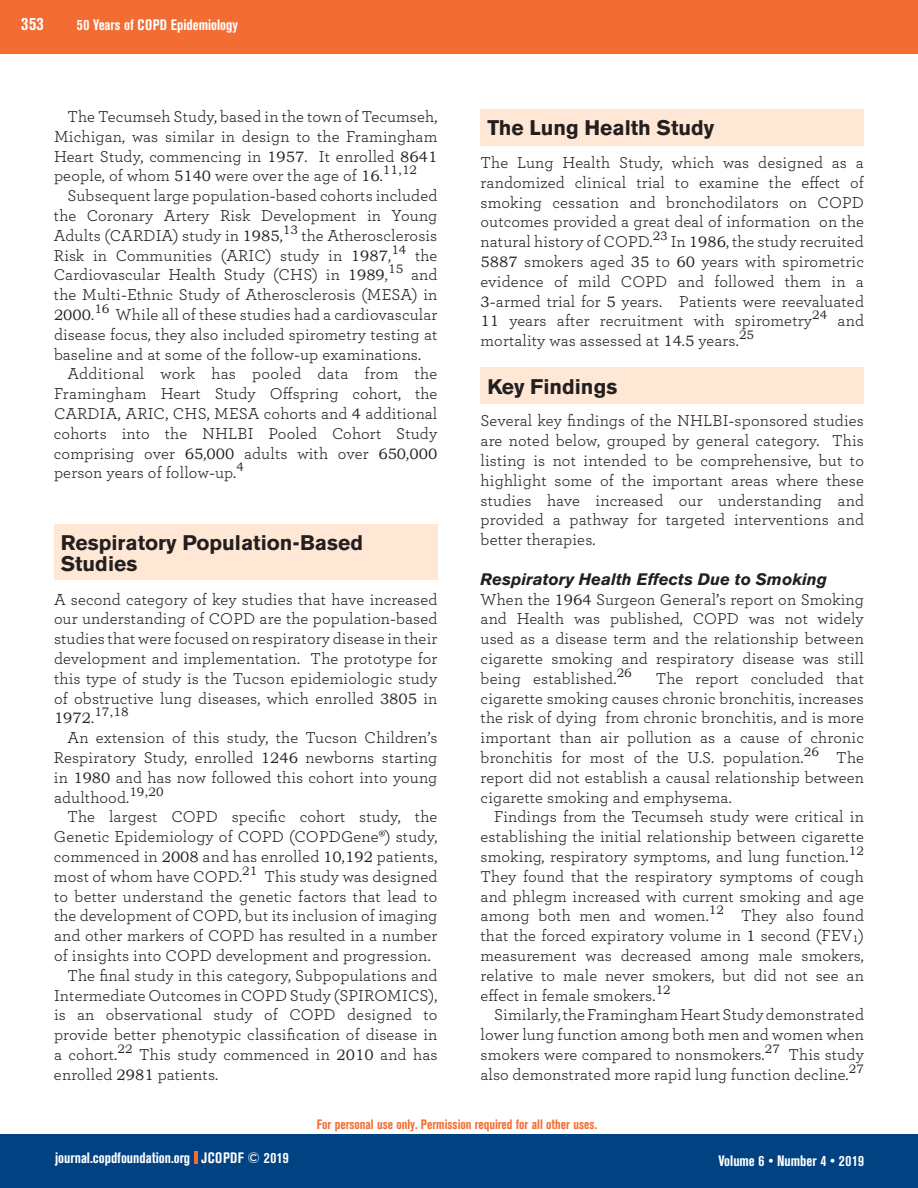
<style>
.page{position:relative;width:918px;height:1188px;background:#fff}
.page>*{position:absolute;margin:0;border:0;box-sizing:border-box;transform-origin:0 0}
.t1{font:700 21px/21px "Akzidenz Grotesk BE";color:#231f20}
.t2{font:700 condensed 18px "Akzidenz Grotesk BE";color:#fff}
.t3{font:16.5px/19.8px "Breathe";letter-spacing:.01em;color:#231f20;text-align:justify}
.t4{font:italic 700 16.5px "Akzidenz Grotesk BQ";color:#231f20}
.t5{font:700 condensed 15px "Akzidenz Grotesk BE";color:#fff}
.t6{font:700 condensed 13.5px "Akzidenz Grotesk BE";color:#f36c32}
.t7{font:12.3px "Bookman Old Style";color:#231f20}
.s1{font-family:"Bookman Old Style";font-size:15px}
.s2{font-size:15px}
.s3{font-family:"Breathe";font-size:16.5px}
.s4{font-family:"Bookman Old Style";font-size:9.6px}
</style>
<div class="page">
<div style="left:0;top:1134px;width:918px;height:54px;background:#004282"></div>
<div style="left:0;top:0;width:918px;height:54px;background:#f36c32"></div>
<svg style="left:194px;top:1152px;width:3px;height:12px"></svg>
<div style="left:54px;top:524px;width:383px;height:56px;background:#fee7d4"></div>
<div style="left:481px;top:109px;width:383px;height:37px;background:#fee7d4"></div>
<div style="left:481px;top:367px;width:383px;height:37px;background:#fee7d4"></div>
<p class="t2" style="left:21px;top:13px;width:24px">353</p>
<p class="t5" style="left:77px;top:16px;width:162px">50 Years of COPD Epidemiology</p>
<p class="t3" style="left:54px;top:106px;width:385px;text-indent:13px">The Tecumseh Study, based in the town of Tecumseh, Michigan, was similar in design to the Framingham Heart Study, commencing in <span class="s1">1957</span>. It enrolled <span class="s1">8641 </span>people, of whom <span class="s1">5140</span> were over the age of <span class="s1">16</span>.<sup>11,12</sup></p>
<p class="t3" style="left:67px;top:185px;width:371px">Subsequent large population<span class="s1">-</span>based cohorts included</p>
<p class="t3" style="left:54px;top:205px;width:385px">the Coronary Artery Risk Development in Young</p>
<p class="t3" style="left:54px;top:225px;width:385px">Adults (CARDIA) study in <span class="s1">1985</span>,<sup>13</sup> the Atherosclerosis</p>
<p class="t3" style="left:54px;top:244px;width:385px">Risk in Communities (ARIC) study in <span class="s1">1987</span>,<sup>14</sup> the</p>
<p class="t3" style="left:54px;top:264px;width:385px">Cardiovascular Health Study (CHS) in <span class="s1">1989</span>,<sup>15</sup> and</p>
<p class="t3" style="left:54px;top:284px;width:385px">the Multi<span class="s1">-</span>Ethnic Study of Atherosclerosis (MESA) in</p>
<p class="t3" style="left:54px;top:304px;width:385px"><span class="s1">2000</span>.<sup>16</sup> While all of these studies had a cardiovascular</p>
<p class="t3" style="left:54px;top:324px;width:385px">disease focus, they also included spirometry testing at</p>
<p class="t3" style="left:54px;top:343px;width:369px">baseline and at some of the follow<span class="s1">-</span>up examinations.</p>
<p class="t3" style="left:68px;top:363px;width:371px">Additional work has pooled data from the</p>
<p class="t3" style="left:54px;top:383px;width:385px">Framingham Heart Study Offspring cohort, the</p>
<p class="t3" style="left:54px;top:403px;width:385px">CARDIA, ARIC, CHS, MESA cohorts and <span class="s1">4</span> additional</p>
<p class="t3" style="left:54px;top:423px;width:385px">cohorts into the NHLBI Pooled Cohort Study</p>
<p class="t3" style="left:54px;top:442px;width:385px">comprising over <span class="s1">65</span>,<span class="s1">000</span> adults with over <span class="s1">650</span>,<span class="s1">000</span></p>
<p class="t3" style="left:54px;top:462px;width:192px">person years of follow<span class="s1">-</span>up.<sup>4</sup></p>
<p class="t1" style="left:61px;top:532px;width:304px">Respiratory Population-Based<br>Studies</p>
<p class="t3" style="left:54px;top:588px;width:385px">A second category of key studies that have increased our understanding of COPD are the population<span class="s1">-</span>based studies that were focused on respiratory disease in their development and implementation. The prototype for this type of study is the Tucson epidemiologic study of obstructive lung diseases, which enrolled <span class="s1">3805</span> in</p>
<p class="t7" style="left:54px;top:704px;width:76px"><span class="s2">1972</span><span class="s3">.</span>17,18</p>
<p class="t3" style="left:54px;top:727px;width:385px;text-indent:13px">An extension of this study, the Tucson Children’s Respiratory Study, enrolled <span class="s1">1246</span> newborns starting in <span class="s1">1980</span> and has now followed this cohort into young adulthood.<sup>19,20</sup></p>
<p class="t3" style="left:67px;top:806px;width:371px">The largest COPD specific cohort study, the</p>
<p class="t3" style="left:54px;top:826px;width:385px">Genetic Epidemiology of COPD (COPDGene®) study,</p>
<p class="t3" style="left:54px;top:846px;width:385px">commenced in <span class="s1">2008</span> and has enrolled <span class="s1">10</span>,<span class="s1">192</span> patients,</p>
<p class="t3" style="left:54px;top:866px;width:385px">most of whom have COPD.<sup>21</sup> This study was designed</p>
<p class="t3" style="left:54px;top:885px;width:385px">to better understand the genetic factors that lead to</p>
<p class="t3" style="left:54px;top:905px;width:385px">the development of COPD, but its inclusion of imaging</p>
<p class="t3" style="left:54px;top:925px;width:385px">and other markers of COPD has resulted in a number</p>
<p class="t3" style="left:54px;top:945px;width:378px">of insights into COPD development and progression.</p>
<p class="t3" style="left:68px;top:965px;width:371px">The final study in this category, Subpopulations and</p>
<p class="t3" style="left:54px;top:984px;width:385px">Intermediate Outcomes in COPD Study (SPIROMICS),</p>
<p class="t3" style="left:54px;top:1004px;width:385px">is an observational study of COPD designed to</p>
<p class="t3" style="left:54px;top:1024px;width:385px">provide better phenotypic classification of disease in</p>
<p class="t3" style="left:54px;top:1044px;width:385px">a cohort.<sup>22</sup> This study commenced in <span class="s1">2010</span> and has</p>
<p class="t3" style="left:54px;top:1064px;width:166px">enrolled <span class="s1">2981</span> patients.</p>
<p class="t1" style="left:487px;top:118px;width:229px">The Lung Health Study</p>
<p class="t3" style="left:481px;top:152px;width:385px">The Lung Health Study, which was designed as a randomized clinical trial to examine the effect of smoking cessation and bronchodilators on COPD outcomes provided a great deal of information on the natural history of COPD.<sup>23</sup> In <span class="s1">1986</span>, the study recruited <span class="s1">5887</span> smokers aged <span class="s1">35</span> to <span class="s1">60</span> years with spirometric evidence of mild COPD and followed them in a <span class="s1">3-</span>armed trial for <span class="s1">5</span> years. Patients were reevaluated <span class="s1">11</span> years after recruitment with spirometry<sup>24</sup> and mortality was assessed at <span class="s1">14</span>.<span class="s1">5</span> years.<sup>25</sup></p>
<p class="t1" style="left:487px;top:376px;width:131px">Key Findings</p>
<p class="t3" style="left:481px;top:410px;width:385px">Several key findings of the NHLBI<span class="s1">-</span>sponsored studies are noted below, grouped by general category. This listing is not intended to be comprehensive, but to highlight some of the important areas where these studies have increased our understanding and provided a pathway for targeted interventions and better therapies.</p>
<p class="t4" style="left:481px;top:569px;width:348px">Respiratory Health Effects Due to Smoking</p>
<p class="t3" style="left:481px;top:588px;width:385px">When the <span class="s1">1964</span> Surgeon General’s report on Smoking and Health was published, COPD was not widely used as a disease term and the relationship between cigarette smoking and respiratory disease was still being established.<sup>26</sup></p>
<p class="t3" style="left:481px;top:668px;width:385px;text-indent:175px">The report concluded that cigarette smoking causes chronic bronchitis, increases the risk of dying from chronic bronchitis, and is more important than air pollution as a cause of chronic bronchitis for most of the U.S. population.<sup>26</sup> The report did not establish a causal relationship between cigarette smoking and emphysema.</p>
<p class="t3" style="left:481px;top:806px;width:385px;text-indent:13px">Findings from the Tecumseh study were critical in establishing the initial relationship between cigarette smoking, respiratory symptoms, and lung function.<sup>12<br></sup>They found that the respiratory symptoms of cough and phlegm increased with current smoking and age among both men and women.<sup>12</sup> They also found that the forced expiratory volume in <span class="s1">1</span> second (FEV<span class="s4">1</span>) measurement was decreased among male smokers, relative to male never smokers, but did not see an effect in female smokers.<sup>12</sup></p>
<p class="t3" style="left:481px;top:1004px;width:385px;text-indent:14px">Similarly, the Framingham Heart Study demonstrated lower lung function among both men and women when smokers were compared to nonsmokers.<sup>27</sup> This study also demonstrated more rapid lung function decline.<sup>27</sup></p>
<p class="t6" style="left:317px;top:1117px;width:282px">For personal use only. Permission required for all other uses.</p>
<p class="t5" style="left:55px;top:1149px;width:235px">journal.copdfoundation.org JCOPDF © 2019</p>
<p class="t5" style="left:719px;top:1152px;width:147px">Volume 6 • Number 4 • 2019</p>
</div>
